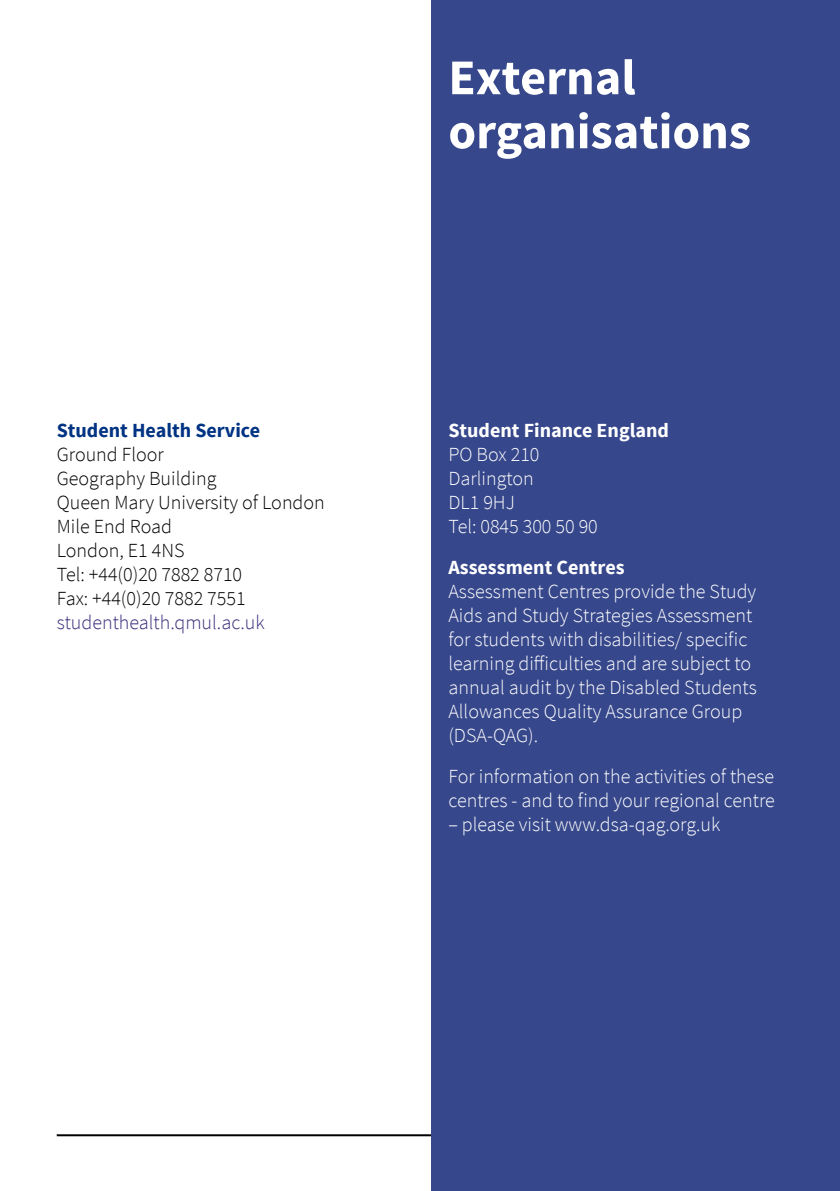
<style>
.page{position:relative;width:840px;height:1191px;background:#fff}
.page>*{position:absolute;margin:0;border:0;box-sizing:border-box;transform-origin:0 0}
.t1{font:700 50px/54px "Source Sans Pro";color:#fff}
.t2{font:300 20px/24px "Source Sans Pro";color:#fff}
.t3{font:300 20px/24px "Source Sans Pro";color:#000}
.t4{font:700 20px "Source Sans Pro";color:#fff}
.t5{font:300 20px "Source Sans Pro";color:#392d7a}
.t6{font:700 20px "Source Sans Pro";color:#003383}
</style>
<div class="page">
<hr style="left:57px;top:1134px;width:725px;height:2px;background:#000">
<div style="left:431px;top:0;width:408px;height:1191px;background:#36478b"></div>
<p class="t6" style="left:57px;top:417px;width:205px">Student Health Service</p>
<p class="t3" style="left:57px;top:442px;width:269px">Ground Floor<br>Geography Building<br>Queen Mary University of London<br>Mile End Road<br>London, E1 4NS<br>Tel: +44(0)20 7882 8710<br>Fax: +44(0)20 7882 7551</p>
<p class="t5" style="left:57px;top:610px;width:209px">studenthealth.qmul.ac.uk</p>
<h1 class="t1" style="left:448px;top:52px;width:304px">External organisations</h1>
<p class="t4" style="left:448px;top:417px;width:222px">Student Finance England</p>
<p class="t2" style="left:448px;top:442px;width:151px">PO Box 210<br>Darlington<br>DL1 9HJ<br>Tel: 0845 300 50 90</p>
<p class="t4" style="left:448px;top:554px;width:178px">Assessment Centres</p>
<p class="t2" style="left:448px;top:579px;width:310px">Assessment Centres provide the Study Aids and Study Strategies Assessment for students with disabilities/ specific learning difficulties and are subject to annual audit by the Disabled Students Allowances Quality Assurance Group (DSA-QAG).</p>
<p class="t2" style="left:448px;top:764px;width:328px">For information on the activities of these centres - and to find your regional centre</p>
<p class="t2" style="left:448px;top:812px;width:273px">– please visit www.dsa-qag.org.uk</p>
</div>
